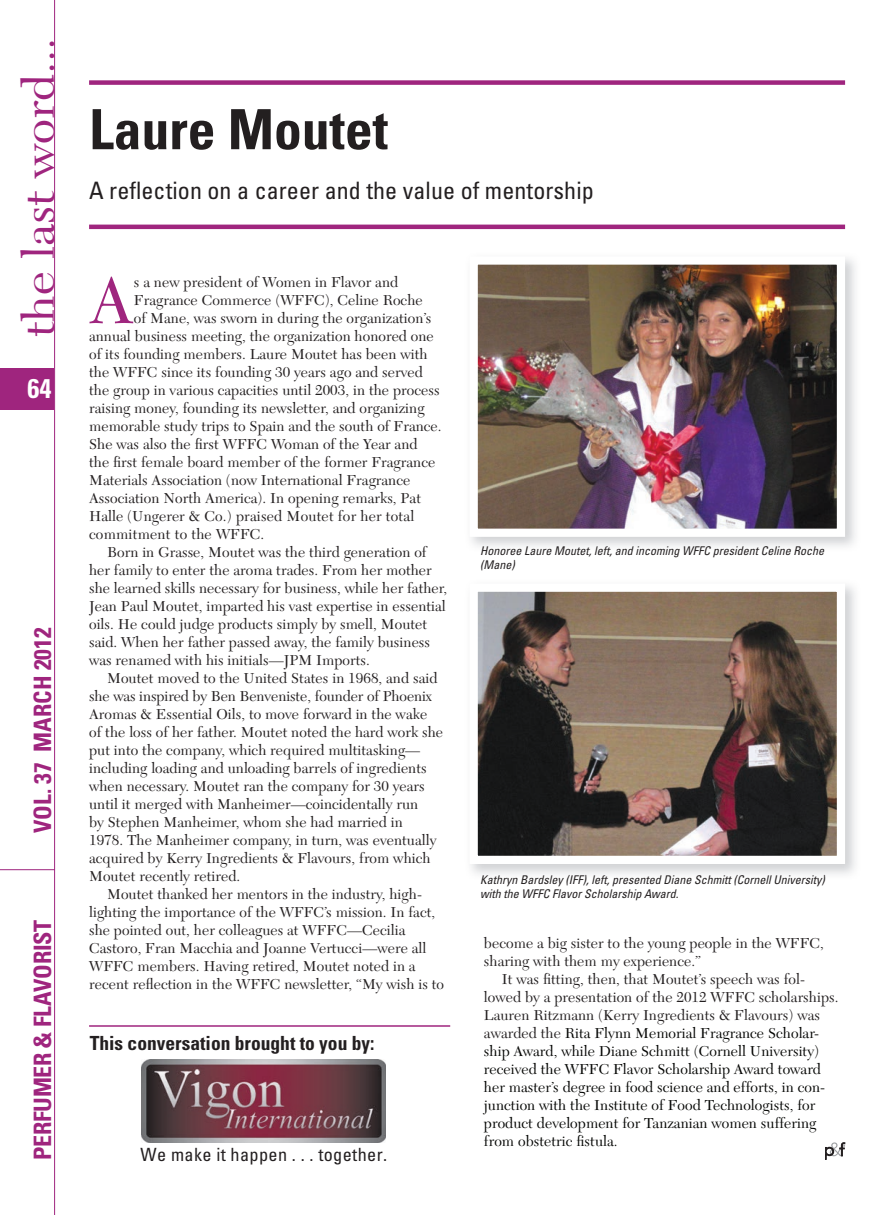
<style>
.page{position:relative;width:891px;height:1215px;background:#fff}
.page>*{position:absolute;margin:0;border:0;box-sizing:border-box;transform-origin:0 0}
.t1{font:68.7px "New Caledonia";color:#9f257e}
.t2{font:700 condensed 55.5px "Univers LT Std";color:#231f20}
.t3{font:45px "New Caledonia";color:#9f257e;scale:1.1 1}
.t4{font:700 condensed 27px "Univers LT Std";color:#fff}
.t5{font:condensed 24px "Univers LT Std";letter-spacing:.005em;color:#231f20}
.t6{font:700 condensed 24px "Univers LT Std";letter-spacing:-.01em;color:#9f257e}
.t7{font:700 condensed 19.5px "Univers LT Std";color:#231f20}
.t8{font:condensed 18.3px "Univers LT Std";letter-spacing:.02em;color:#231f20}
.t9{font:15px/18px "New Caledonia";letter-spacing:.005em;color:#231f20}
.t10{font:15px/18px "New Caledonia";letter-spacing:.005em;color:#040503}
.t11{font:italic condensed 12px/14.4px "Univers LT Std";color:#231f20}
.s1{color:#231f20}
</style>
<div class="page">
<hr style="left:0;top:869px;width:55px;height:1px;background:#9f257e">
<div style="left:0;top:368px;width:54px;height:41px;background:#9f257e"></div>
<hr style="left:54px;top:0;width:1px;height:1215px;background:#9f257e">
<img style="left:141px;top:1060px;width:245px;height:83px">
<hr style="left:89px;top:1025px;width:361px;height:2px;background:#9f257e">
<div style="left:89px;top:80px;width:756px;height:5px;background:#9f257e"></div>
<hr style="left:89px;top:225px;width:756px;height:4px;background:#9f257e">
<svg style="left:825px;top:1142px;width:20px;height:18px"></svg>
<img style="left:479px;top:265px;width:357px;height:263px">
<div style="left:470px;top:256px;width:375px;height:281px;border:8px solid #fff"></div>
<img style="left:479px;top:593px;width:357px;height:262px">
<div style="left:470px;top:584px;width:375px;height:280px;border:8px solid #fff"></div>
<h3 class="t3" style="left:13px;top:337px;width:274px;rotate:-90deg">the last word...</h3>
<h3 class="t4" style="left:27px;top:371px;width:25px">64</h3>
<h3 class="t6" style="left:28px;top:833px;width:207px;rotate:-90deg">VOL. 37 MARCH 2012</h3>
<h3 class="t6" style="left:28px;top:1160px;width:242px;rotate:-90deg">PERFUMER &amp; FLAVORIST</h3>
<h2 class="t2" style="left:89px;top:95px;width:301px">Laure Moutet</h2>
<h3 class="t5" style="left:89px;top:175px;width:506px">A reflection on a career and the value of mentorship</h3>
<h1 class="t1" style="left:89px;top:260px;width:46px">A</h1>
<p class="t9" style="left:134px;top:273px;width:266px">s a new president of Women in Flavor and</p>
<p class="t9" style="left:134px;top:291px;width:290px">Fragrance Commerce (WFFC), Celine Roche</p>
<p class="t9" style="left:134px;top:309px;width:299px">of Mane, was sworn in during the organization’s</p>
<p class="t9" style="left:89px;top:327px;width:346px">annual business meeting, the organization honored one</p>
<p class="t9" style="left:89px;top:345px;width:340px">of its founding members. Laure Moutet has been with</p>
<p class="t9" style="left:89px;top:363px;width:335px">the WFFC since its founding 30 years ago and served</p>
<p class="t9" style="left:89px;top:381px;width:352px">the group in various capacities until 2003, in the process</p>
<p class="t9" style="left:89px;top:399px;width:337px">raising money, founding its newsletter, and organizing</p>
<p class="t9" style="left:89px;top:417px;width:354px">memorable study trips to Spain and the south of France.</p>
<p class="t9" style="left:89px;top:435px;width:330px">She was also the first WFFC Woman of the Year and</p>
<p class="t9" style="left:89px;top:453px;width:348px">the first female board member of the former Fragrance</p>
<p class="t9" style="left:89px;top:471px;width:323px">Materials Association (now International Fragrance</p>
<p class="t9" style="left:89px;top:489px;width:333px">Association North America). In opening remarks, Pat</p>
<p class="t9" style="left:89px;top:507px;width:327px">Halle (Ungerer &amp; Co.) praised Moutet for her total</p>
<p class="t9" style="left:89px;top:525px;width:177px">commitment to the WFFC.</p>
<p class="t9" style="left:107px;top:543px;width:321px">Born in Grasse, Moutet was the third generation of</p>
<p class="t9" style="left:89px;top:561px;width:344px">her family to enter the aroma trades. From her mother</p>
<p class="t9" style="left:89px;top:579px;width:360px">she learned skills necessary for business, while her father,</p>
<p class="t9" style="left:89px;top:597px;width:358px">Jean Paul Moutet, imparted his vast expertise in essential</p>
<p class="t9" style="left:89px;top:615px;width:340px">oils. He could judge products simply by smell, Moutet</p>
<p class="t9" style="left:89px;top:633px;width:343px">said. When her father passed away, the family business</p>
<p class="t9" style="left:89px;top:651px;width:282px">was renamed with his initials—JPM Imports.</p>
<p class="t9" style="left:107px;top:669px;width:332px">Moutet moved to the United States in 1968, and said</p>
<p class="t9" style="left:89px;top:687px;width:344px">she was inspired by Ben Benveniste, founder of Phoenix</p>
<p class="t9" style="left:89px;top:705px;width:340px">Aromas &amp; Essential Oils, to move forward in the wake</p>
<p class="t9" style="left:89px;top:723px;width:356px">of the loss of her father. Moutet noted the hard work she</p>
<p class="t9" style="left:89px;top:741px;width:333px">put into the company, which required multitasking—</p>
<p class="t9" style="left:89px;top:759px;width:339px">including loading and unloading barrels of ingredients</p>
<p class="t9" style="left:89px;top:777px;width:337px">when necessary. Moutet ran the company for 30 years</p>
<p class="t9" style="left:89px;top:795px;width:331px">until it merged with Manheimer—coincidentally run</p>
<p class="t9" style="left:89px;top:813px;width:315px">by Stephen Manheimer, whom she had married in</p>
<p class="t9" style="left:89px;top:831px;width:349px">1978. The Manheimer company, in turn, was eventually</p>
<p class="t9" style="left:89px;top:849px;width:343px">acquired by Kerry Ingredients &amp; Flavours, from which</p>
<p class="t9" style="left:89px;top:867px;width:153px">Moutet recently retired.</p>
<p class="t9" style="left:107px;top:885px;width:316px">Moutet thanked her mentors in the industry, high-</p>
<p class="t9" style="left:89px;top:903px;width:348px">lighting the importance of the WFFC’s mission. In fact,</p>
<p class="t9" style="left:89px;top:921px;width:318px">she pointed out, her colleagues at WFFC—Cecilia</p>
<p class="t9" style="left:89px;top:939px;width:339px">Castoro, Fran Macchia and Joanne Vertucci—were all</p>
<p class="t9" style="left:89px;top:957px;width:328px">WFFC members. Having retired, Moutet noted in a</p>
<p class="t9" style="left:89px;top:975px;width:357px">recent reflection in the WFFC newsletter, “My wish is to</p>
<h3 class="t7" style="left:90px;top:1031px;width:286px">This conversation brought to you by:</h3>
<p class="t8" style="left:141px;top:1143px;width:248px">We make it happen . . . together.</p>
<p class="t11" style="left:480px;top:544px;width:345px">Honoree Laure Moutet, left, and incoming WFFC president Celine Roche (Mane)</p>
<p class="t11" style="left:480px;top:872px;width:346px">Kathryn Bardsley (IFF), left, presented Diane Schmitt (Cornell University) with the WFFC Flavor Scholarship Award.</p>
<p class="t9" style="left:484px;top:934px;width:341px">become a big sister to the young people in the WFFC, sharing with them my experience.”</p>
<p class="t10" style="left:484px;top:970px;width:356px;text-indent:18px"><span class="s1">It was fitting, then, that Moutet’s speech was fol&shy;lowed by a presentation of the 2012 WFFC scholarships.<br>Lauren Ritzmann (Kerry Ingredients &amp; Flavours) was awarded the</span> Rita Flynn Memorial Fragrance Scholar&shy;ship Award, while Diane Schmitt (Cornell University) received the WFFC Flavor Scholarship Award toward her master’s degree in food science and efforts, in con&shy;junction with the Institute of Food Technologists, for product development for Tanzanian women suffering from obstetric fistula.</p>
</div>
